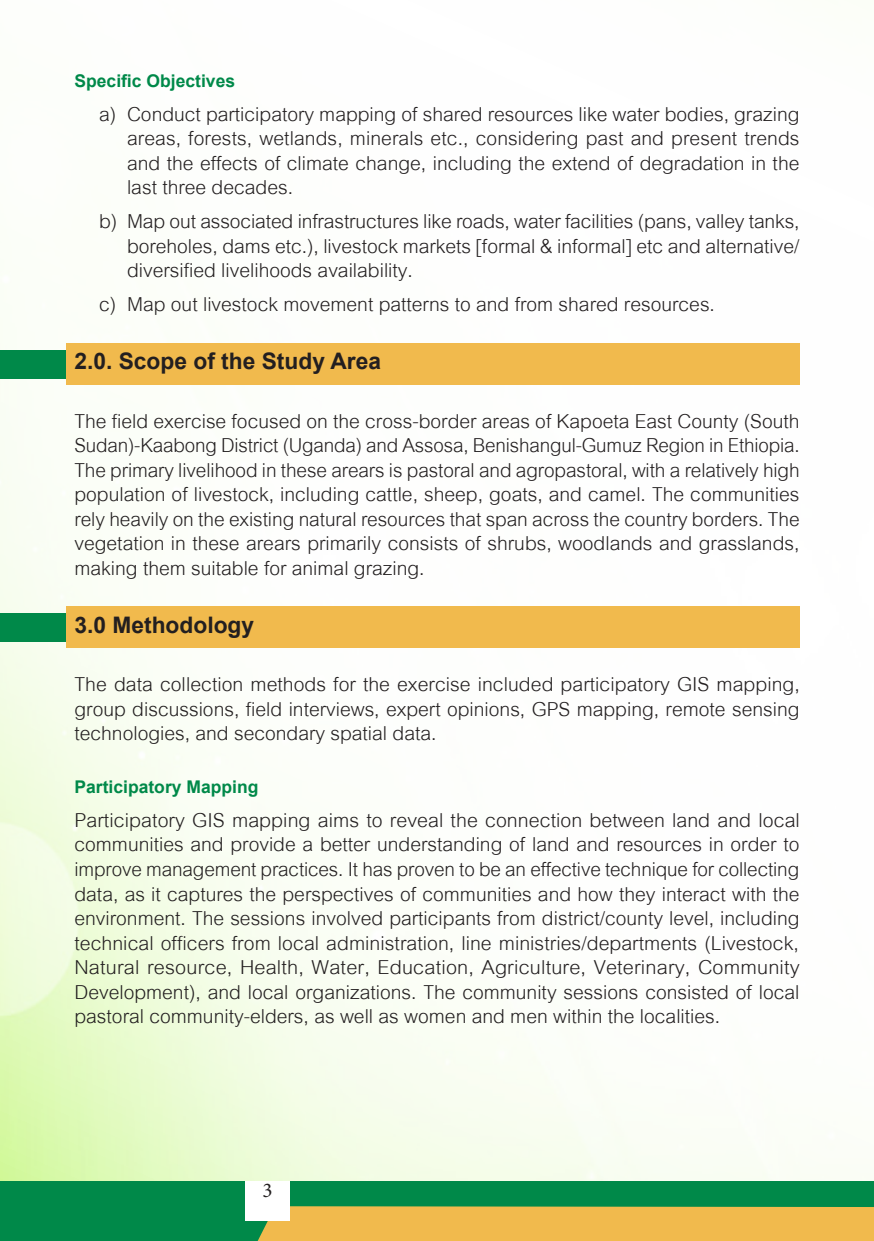
<style>
.page{position:relative;width:874px;height:1241px;background:#fff}
.page>*{position:absolute;margin:0;border:0;box-sizing:border-box;transform-origin:0 0}
.t1{font:700 22.75px "Arial";color:#231f20}
.t2{font:21px "Minion Pro";color:#231f20}
.body{font:300 19.25px/24.5px "Arial";color:#231f20;text-align:justify}
.sub_head{font:700 17.5px "Arial";color:#008949}
</style>
<div class="page">
<img style="left:0;top:343px;width:873px;height:838px">
<div style="left:0;top:1181px;width:873px;height:59px;background:#008949"></div>
<div style="left:255px;top:1206px;width:618px;height:34px;background:#f1ba4d"></div>
<div style="left:245px;top:1181px;width:45px;height:39px;background:#fff"></div>
<div style="left:0;top:350px;width:421px;height:29px;background:#008949"></div>
<div style="left:0;top:613px;width:421px;height:28px;background:#008949"></div>
<div style="left:66px;top:343px;width:733px;height:42px;background:#f1ba4d"></div>
<div style="left:66px;top:606px;width:733px;height:42px;background:#f1ba4d"></div>
<p class="sub_head" style="left:74px;top:69px;width:162px">Specific Objectives</p>
<p class="body" style="left:127px;top:103px;width:673px;text-indent:-28px">a) Conduct participatory mapping of shared resources like water bodies, grazing areas, forests, wetlands, minerals etc., considering past and present trends and the effects of climate change, including the extend of degradation in the last three decades.</p>
<p class="body" style="left:127px;top:210px;width:673px;text-indent:-28px">b) Map out associated infrastructures like roads, water facilities (pans, valley tanks, boreholes, dams etc.), livestock markets [formal &amp; informal] etc and alternative/ diversified livelihoods availability.</p>
<p class="body" style="left:99px;top:293px;width:617px">c) Map out livestock movement patterns to and from shared resources.</p>
<p class="t1" style="left:74px;top:345px;width:308px">2.0. Scope of the Study Area</p>
<p class="body" style="left:74px;top:410px;width:726px">The field exercise focused on the cross-border areas of Kapoeta East County (South Sudan)-Kaabong District (Uganda) and Assosa, Benishangul-Gumuz Region in Ethiopia.<br>The primary livelihood in these arears is pastoral and agropastoral, with a relatively high population of livestock, including cattle, sheep, goats, and camel. The communities rely heavily on the existing natural resources that span across the country borders. The vegetation in these arears primarily consists of shrubs, woodlands and grasslands, making them suitable for animal grazing.</p>
<p class="t1" style="left:74px;top:609px;width:181px">3.0 Methodology</p>
<p class="body" style="left:74px;top:673px;width:726px">The data collection methods for the exercise included participatory GIS mapping, group discussions, field interviews, expert opinions, GPS mapping, remote sensing technologies, and secondary spatial data.</p>
<p class="sub_head" style="left:74px;top:774px;width:185px">Participatory Mapping</p>
<p class="body" style="left:74px;top:809px;width:726px">Participatory GIS mapping aims to reveal the connection between land and local communities and provide a better understanding of land and resources in order to improve management practices. It has proven to be an effective technique for collecting data, as it captures the perspectives of communities and how they interact with the environment. The sessions involved participants from district/county level, including technical officers from local administration, line ministries/departments (Livestock, Natural resource, Health, Water, Education, Agriculture, Veterinary, Community Development), and local organizations. The community sessions consisted of local pastoral community-elders, as well as women and men within the localities.</p>
<p class="t2" style="left:262px;top:1175px;width:12px">3</p>
</div>
